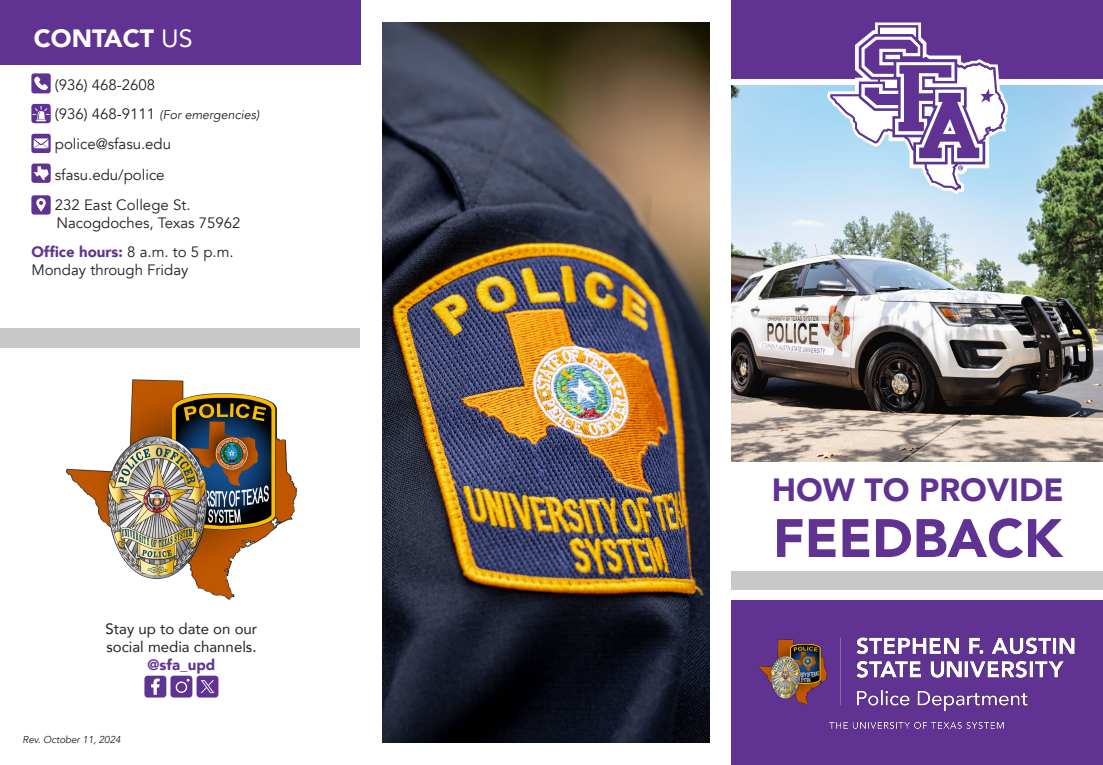
<style>
.page{position:relative;width:1103px;height:765px;background:#fff}
.page>*{position:absolute;margin:0;border:0;box-sizing:border-box;transform-origin:0 0}
.t1{font:900 53.5px "Avenir";color:#603393}
.t2{font:900 32.12px "Avenir";color:#603393}
.t3{font:900 25px "Avenir";color:#fff}
.t4{font:15px/18px "Avenir";color:#231f20}
.t5{font:15px/18px "Avenir";color:#231f20}
.t6{font:900 15px "Avenir";color:#603393}
.t7{font:italic 12.5px "Avenir";color:#231f20}
.t8{font:italic 10px "Avenir";letter-spacing:-.01em;color:#231f20}
.s1{font-weight:400}
.s2{font-style:normal;font-size:15px}
.s3{font-weight:900;color:#603393}
</style>
<div class="page">
<img style="left:731px;top:86px;width:371px;height:376px">
<div style="left:0;top:328px;width:360px;height:19px;background:#c7c8ca"></div>
<svg style="left:31px;top:73px;width:20px;height:20px"></svg>
<svg style="left:31px;top:104px;width:20px;height:19px"></svg>
<svg style="left:32px;top:106px;width:18px;height:15px"></svg>
<svg style="left:31px;top:134px;width:20px;height:19px"></svg>
<div style="left:31px;top:164px;width:20px;height:19px;background:#603393;border-radius:3px"></div>
<svg style="left:33px;top:166px;width:16px;height:14px"></svg>
<div style="left:31px;top:195px;width:20px;height:20px;background:#603393;border-radius:3px"></div>
<svg style="left:36px;top:198px;width:10px;height:14px"></svg>
<div style="left:170px;top:676px;width:22px;height:22px;background:#603393;border-radius:3px"></div>
<svg style="left:176px;top:679px;width:13px;height:14px"></svg>
<svg style="left:144px;top:676px;width:22px;height:22px"></svg>
<div style="left:196px;top:676px;width:22px;height:22px;background:#603393;border-radius:3px"></div>
<svg style="left:201px;top:680px;width:13px;height:13px"></svg>
<div style="left:732px;top:600px;width:370px;height:165px;background:#603393"></div>
<div style="left:732px;top:571px;width:370px;height:19px;background:#c7c8ca"></div>
<div style="left:731px;top:0;width:371px;height:79px;background:#603393"></div>
<div style="left:0;top:0;width:360px;height:65px;background:#603393"></div>
<img style="left:66px;top:379px;width:232px;height:221px">
<img style="left:758px;top:637px;width:317px;height:92px">
<svg style="left:827px;top:23px;width:181px;height:171px"></svg>
<img style="left:382px;top:22px;width:327px;height:720px">
<p class="t3" style="left:34px;top:17px;width:160px">CONTACT <span class="s1">US</span></p>
<p class="t4" style="left:55px;top:76px;width:102px">(936) 468-2608</p>
<p class="t7" style="left:55px;top:108px;width:206px"><span class="s2">(936) 468-9111</span> (For emergencies)</p>
<p class="t4" style="left:55px;top:135px;width:118px">police@sfasu.edu</p>
<p class="t4" style="left:55px;top:166px;width:111px">sfasu.edu/police</p>
<p class="t4" style="left:55px;top:196px;width:187px">232 East College St.<br>Nacogdoches, Texas 75962</p>
<p class="t4" style="left:31px;top:243px;width:204px"><span class="s3">Office hours:</span> 8 a.m. to 5 p.m.<br>Monday through Friday</p>
<p class="t5" style="left:106px;top:619px;width:153px">Stay up to date on our social media channels.</p>
<p class="t6" style="left:148px;top:651px;width:69px">@sfa_upd</p>
<p class="t8" style="left:22px;top:733px;width:100px">Rev. October 11, 2024</p>
<p class="t2" style="left:771px;top:462px;width:293px">HOW TO PROVIDE</p>
<p class="t1" style="left:773px;top:493px;width:291px">FEEDBACK</p>
</div>
